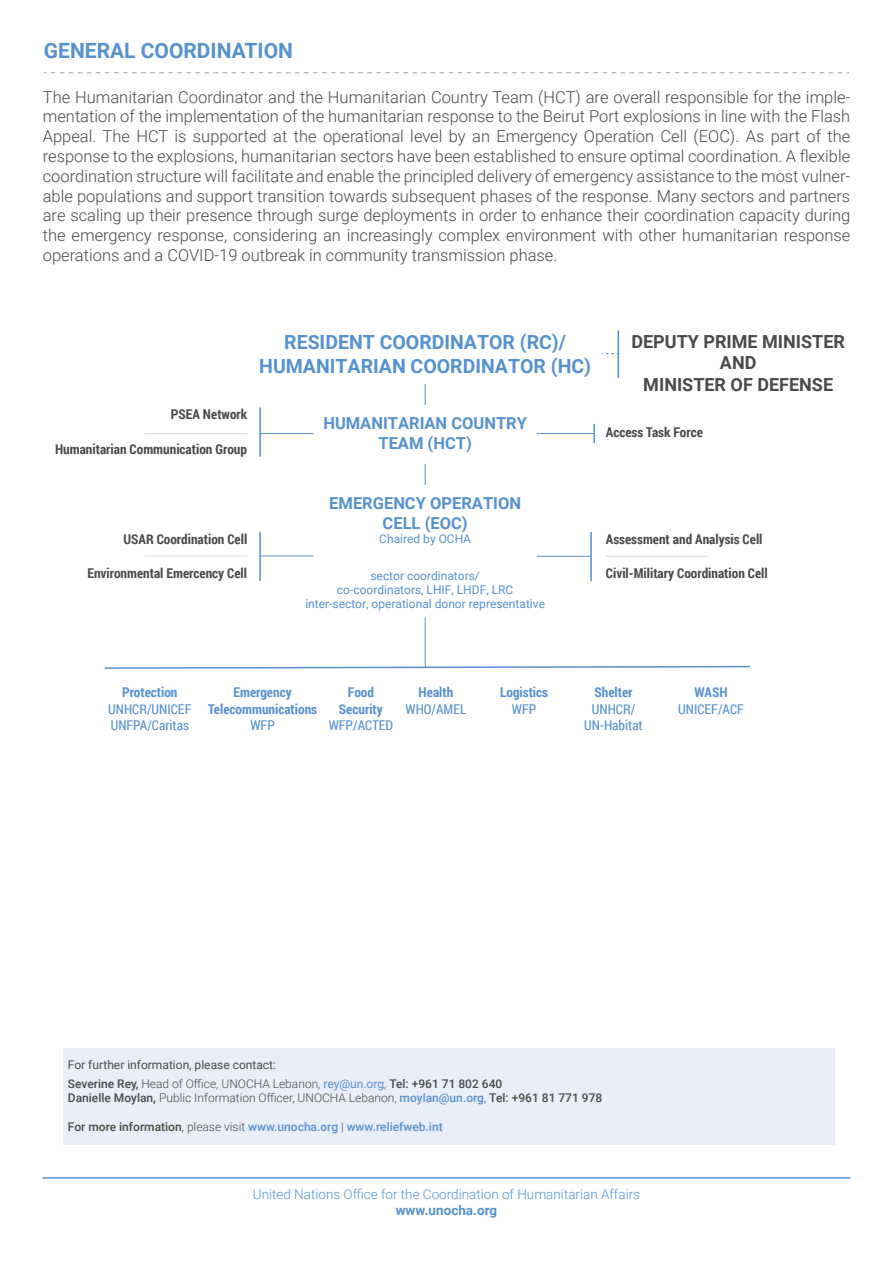
<style>
.page{position:relative;width:893px;height:1263px;background:#fff}
.page>*{position:absolute;margin:0;border:0;box-sizing:border-box;transform-origin:0 0}
.t1{font:700 21px "Roboto";color:#5692ce}
.t2{font:700 19.5px/23.4px "Roboto";color:#5692ce;text-align:center}
.t3{font:700 18px/21.6px "Roboto";color:#4a4a49;text-align:center}
.t4{font:300 16.5px/19.8px "Roboto";color:#4a4a49;text-align:justify}
.t5{font:700 16.5px/19.8px "Roboto";color:#5692ce;text-align:center}
.t6{font:700 13.5px "Roboto Condensed";color:#4a4a49}
.t7{font:700 13.5px/16.5px "Roboto Condensed";color:#5692ce;text-align:center}
.t8{font:13.5px/16.5px "Roboto Condensed";color:#5692ce;text-align:center}
.t9{font:300 13.5px "Roboto";color:#5692ce}
.t10{font:700 13.5px "Roboto";color:#5692ce}
.t11{font:12px/14.4px "Roboto";color:#5692ce;text-align:center}
.t12{font:12px/18.9px "Roboto";color:#4a4a49}
.t13{font:300 12px "Roboto";color:#4a4a49}
.t14{font:500 12px "Roboto";color:#5692ce}
.s1{font-weight:500}
.s2{font-weight:300}
.s3{color:#5692ce}
.s4{font-weight:700}
.s5{font-weight:500;color:#5692ce}
.s6{color:#4a4a49}
.s7{font-weight:300;color:#4a4a49}
</style>
<div class="page">
<hr style="left:43px;top:1177px;width:807px;height:2px;background:#5692ce">
<div style="left:63px;top:1048px;width:771px;height:96px;background:#e9eef9"></div>
<svg style="left:44px;top:72px;width:805px;height:1px"></svg>
<hr style="left:145px;top:556px;width:102px;height:1px;background:#dadada">
<hr style="left:259px;top:532px;width:2px;height:49px;background:#5692ce">
<hr style="left:606px;top:556px;width:102px;height:1px;background:#dadada">
<hr style="left:590px;top:532px;width:2px;height:49px;background:#5692ce">
<svg style="left:593px;top:424px;width:2px;height:19px"></svg>
<svg style="left:104px;top:665px;width:646px;height:4px"></svg>
<hr style="left:425px;top:618px;width:1px;height:49px;background:#5692ce">
<hr style="left:145px;top:433px;width:102px;height:1px;background:#dadada">
<hr style="left:259px;top:407px;width:2px;height:50px;background:#5692ce">
<svg style="left:425px;top:384px;width:1px;height:21px"></svg>
<svg style="left:425px;top:464px;width:1px;height:21px"></svg>
<hr style="left:260px;top:433px;width:53px;height:1px;background:#5692ce">
<hr style="left:260px;top:556px;width:53px;height:1px;background:#5692ce">
<hr style="left:537px;top:556px;width:54px;height:1px;background:#5692ce">
<hr style="left:537px;top:433px;width:57px;height:1px;background:#5692ce">
<hr style="left:618px;top:330px;width:1px;height:48px;background:#5692ce">
<svg style="left:601px;top:353px;width:17px;height:1px"></svg>
<p class="t1" style="left:44px;top:36px;width:251px">GENERAL COORDINATION</p>
<p class="t4" style="left:43px;top:86px;width:809px">The Humanitarian Coordinator and the Humanitarian Country Team (HCT) are overall responsible for the imple&shy;mentation of the implementation of the humanitarian response to the Beirut Port explosions in line with the Flash Appeal. The HCT is supported at the operational level by an Emergency Operation Cell (EOC). As part of the response to the explosions, humanitarian sectors have been established to ensure optimal coordination. A flexible coordination structure will facilitate and enable the principled delivery of emergency assistance to the most vulner&shy;able populations and support transition towards subsequent phases of the response. Many sectors and partners are scaling up their presence through surge deployments in order to enhance their coordination capacity during the emergency response, considering an increasingly complex environment with other humanitarian response operations and a COVID-19 outbreak in community transmission phase.</p>
<p class="t6" style="left:171px;top:405px;width:78px">PSEA Network</p>
<p class="t6" style="left:55px;top:439px;width:194px">Humanitarian Communication Group</p>
<p class="t2" style="left:259px;top:330px;width:333px">RESIDENT COORDINATOR (RC)/<br>HUMANITARIAN COORDINATOR (HC)</p>
<p class="t5" style="left:323px;top:413px;width:205px">HUMANITARIAN COUNTRY<br>TEAM (HCT)</p>
<p class="t3" style="left:631px;top:330px;width:215px">DEPUTY PRIME MINISTER<br>AND<br>MINISTER OF DEFENSE</p>
<p class="t6" style="left:606px;top:423px;width:99px">Access Task Force</p>
<p class="t6" style="left:124px;top:529px;width:125px">USAR Coordination Cell</p>
<p class="t6" style="left:87px;top:564px;width:161px">Environmental Emercency Cell</p>
<p class="t5" style="left:329px;top:493px;width:193px">EMERGENCY OPERATION<br>CELL (EOC)</p>
<p class="t11" style="left:379px;top:532px;width:93px">Chaired by OCHA</p>
<p class="t11" style="left:305px;top:568px;width:241px">sector coordinators/<br>co-coordinators, LHIF, LHDF, LRC inter-sector, operational donor representative</p>
<p class="t6" style="left:606px;top:529px;width:158px">Assessment and Analysis Cell</p>
<p class="t6" style="left:606px;top:564px;width:163px">Civil-Military Coordination Cell</p>
<p class="t7" style="left:122px;top:683px;width:57px">Protection</p>
<p class="t8" style="left:108px;top:700px;width:85px;text-align:left">UNHCR/UNICEF<br>UNFPA/Caritas</p>
<p class="t7" style="left:208px;top:683px;width:111px">Emergency<br>Telecommunications</p>
<p class="t8" style="left:250px;top:717px;width:26px">WFP</p>
<p class="t7" style="left:339px;top:683px;width:45px">Food<br>Security</p>
<p class="t8" style="left:329px;top:717px;width:66px">WFP/ACTED</p>
<p class="t7" style="left:419px;top:683px;width:36px">Health</p>
<p class="t8" style="left:405px;top:700px;width:62px">WHO/AMEL</p>
<p class="t7" style="left:500px;top:683px;width:49px">Logistics</p>
<p class="t8" style="left:512px;top:700px;width:26px">WFP</p>
<p class="t7" style="left:594px;top:683px;width:40px">Shelter</p>
<p class="t8" style="left:584px;top:700px;width:60px">UNHCR/<br>UN-Habitat</p>
<p class="t7" style="left:695px;top:683px;width:34px">WASH</p>
<p class="t8" style="left:678px;top:700px;width:67px">UNICEF/ACF</p>
<p class="t12" style="left:68px;top:1055px;width:436px">For further information, please contact:<br><span class="s1">Severine Rey,</span> <span class="s2">Head of Office, UNOCHA Lebanon,</span> <span class="s3">rey@un.org</span><span class="s2">,</span> <span class="s1">Tel: +961 71 802 640</span></p>
<p class="t13" style="left:68px;top:1089px;width:536px"><span class="s1">Danielle Moylan</span><span class="s4">,</span> Public Information Officer, UNOCHA Lebanon, <span class="s5">moylan@un.org</span>, <span class="s1">Tel: +961 81 771 978</span></p>
<p class="t14" style="left:68px;top:1118px;width:376px"><span class="s6">For more information</span><span class="s7">, please visit</span> www.unocha.org <span class="s7">|</span> www.reliefweb.int</p>
<p class="t9" style="left:253px;top:1184px;width:389px">United Nations Office for the Coordination of Humanitarian Affairs</p>
<p class="t10" style="left:396px;top:1200px;width:103px">www.unocha.org</p>
</div>
